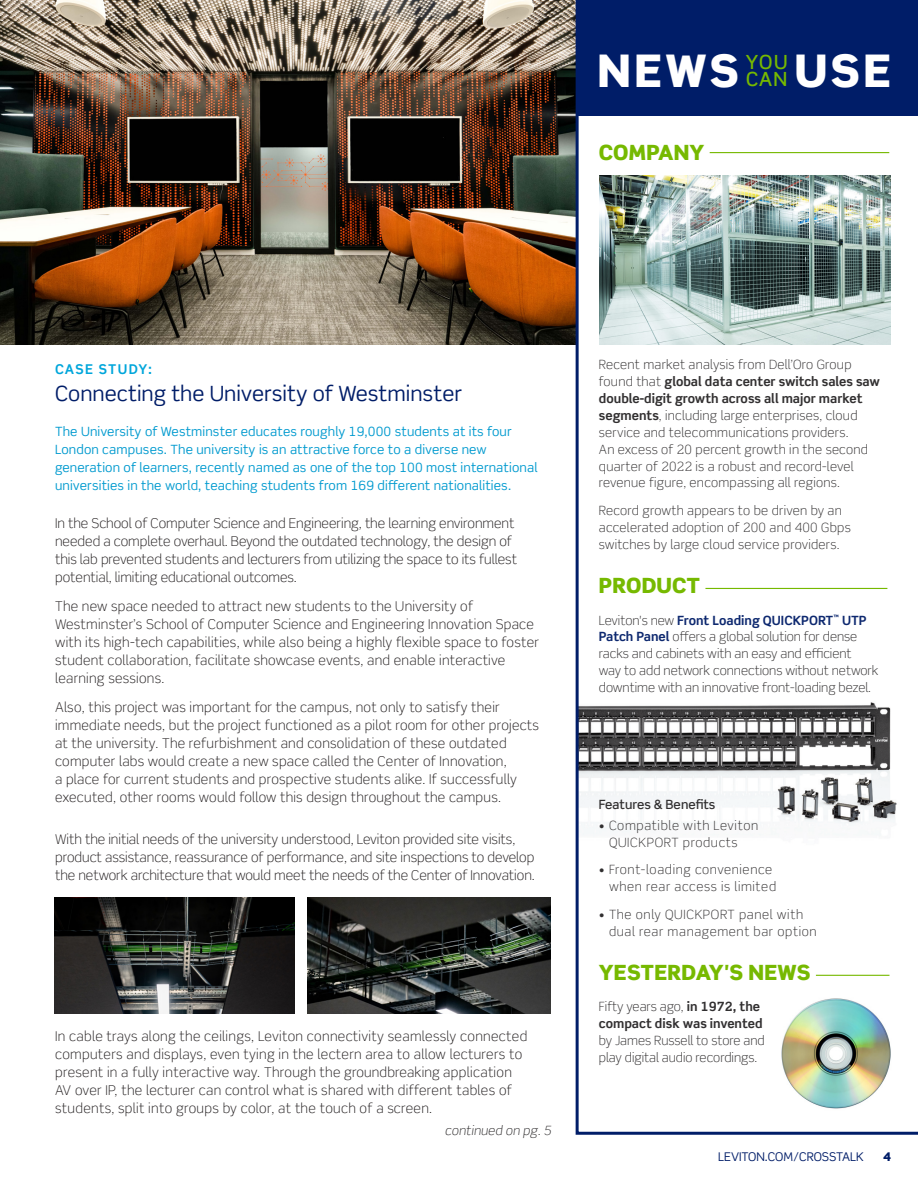
<style>
.page{position:relative;width:918px;height:1188px;background:#fff}
.page>*{position:absolute;margin:0;border:0;box-sizing:border-box;transform-origin:0 0}
.t1{font:900 45px "Scene Std";letter-spacing:.08em;color:#fff}
.NL_-_Body_Copy{font:21px "Scene Std";color:#001d68}
.NL_-_Body_Copy-2{font:900 21px "Scene Std";letter-spacing:.01em;color:#76b900}
.NL_-_News_You_Can_Us{font:900 21px "Scene Std";letter-spacing:.005em;color:#76b900}
.t2{font:500 19.5px/17.2px "Scene Std";letter-spacing:.05em;color:#76b900}
.NL_-_Body_Copy-3{font:300 13.5px/18px "Scene Std";letter-spacing:.02em;color:#231f20}
.NL_-_Body_Copy-4{font:300 13.5px/18px "Scene Std";color:#231f20}
.NL_-_Body_Copy-5{font:700 13.5px "Scene Std";letter-spacing:.09em;color:#00a6db}
.NL_-_Body_Copy-6{font:300 12.75px/16.8px "Scene Std";letter-spacing:.02em;color:#312f30}
.NL_-_Body_Copy-7{font:300 12.75px/16.8px "Scene Std";color:#312f30}
.NL_-_Body_Copy-8{font:12.75px/18px "Scene Std";letter-spacing:.01em;color:#009acf}
.NL_-_Body_Copy-9{font:300 12.75px/16.8px "Scene Std";letter-spacing:.05em;color:#312f30}
.NL_-_Body_Copy-10{font:500 12.75px "Scene Std";color:#312f30}
.NL_-_Body_Copy-11{font:italic 300 12.75px "Scene Std";letter-spacing:.01em;color:#312f30}
.t3{font:12px "Scene Std";color:#001d68}
.t4{font:900 12px "Scene Std";color:#001d68}
.s1{font-weight:700}
.s2{font-weight:700;color:#0d286f}
</style>
<div class="page">
<img style="left:0;top:0;width:576px;height:344px">
<svg style="left:576px;top:0;width:342px;height:1135px"></svg>
<img style="left:600px;top:175px;width:291px;height:169px">
<img style="left:779px;top:996px;width:114px;height:116px">
<img style="left:307px;top:897px;width:243px;height:116px">
<img style="left:54px;top:897px;width:241px;height:116px">
<h1 class="t1" style="left:597px;top:42px;width:295px">NEWS USE</h1>
<h3 class="t2" style="left:746px;top:53px;width:43px">YOU<br>CAN</h3>
<p class="NL_-_News_You_Can_Us" style="left:599px;top:138px;width:107px">COMPANY</p>
<p class="NL_-_Body_Copy-5" style="left:55px;top:361px;width:99px">CASE STUDY:</p>
<p class="NL_-_Body_Copy" style="left:55px;top:381px;width:409px">Connecting the University of Westminster</p>
<p class="NL_-_Body_Copy-8" style="left:55px;top:423px;width:484px">The University of Westminster educates roughly 19,000 students at its four London campuses. The university is an attractive force to a diverse new generation of learners, recently named as one of the top 100 most international universities in the world, teaching students from 169 different nationalities.</p>
<p class="NL_-_Body_Copy-4" style="left:55px;top:514px;width:463px">In the School of Computer Science and Engineering, the learning environment needed a complete overhaul. Beyond the outdated technology, the design of this lab prevented students and lecturers from utilizing the space to its fullest potential, limiting educational outcomes.</p>
<p class="NL_-_Body_Copy-3" style="left:55px;top:597px;width:485px">The new space needed to attract new students to the University of Westminster’s School of Computer Science and Engineering Innovation Space with its high-tech capabilities, while also being a highly flexible space to foster student collaboration, facilitate showcase events, and enable interactive learning sessions.</p>
<p class="NL_-_Body_Copy-3" style="left:55px;top:698px;width:485px">Also, this project was important for the campus, not only to satisfy their immediate needs, but the project functioned as a pilot room for other projects at the university. The refurbishment and consolidation of these outdated computer labs would create a new space called the Center of Innovation,<br>a place for current students and prospective students alike. If successfully executed, other rooms would follow this design throughout the campus.</p>
<p class="NL_-_Body_Copy-4" style="left:55px;top:830px;width:481px">With the initial needs of the university understood, Leviton provided site visits, product assistance, reassurance of performance, and site inspections to develop the network architecture that would meet the needs of the Center of Innovation.</p>
<p class="NL_-_Body_Copy-3" style="left:55px;top:1027px;width:474px">In cable trays along the ceilings, Leviton connectivity seamlessly connected computers and displays, even tying in the lectern area to allow lecturers to present in a fully interactive way. Through the groundbreaking application AV over IP, the lecturer can control what is shared with different tables of students, split into groups by color, at the touch of a screen.</p>
<p class="NL_-_Body_Copy-11" style="left:445px;top:1123px;width:108px">continued on pg. 5</p>
<p class="NL_-_Body_Copy-6" style="left:599px;top:356px;width:283px">Recent market analysis from Dell’Oro Group found that <span class="s1">global data center switch sales saw double-digit growth across all major market segments</span>, including large enterprises, cloud service and telecommunications providers.<br>An excess of 20 percent growth in the second quarter of 2022 is a robust and record-level revenue figure, encompassing all regions.</p>
<p class="NL_-_Body_Copy-6" style="left:599px;top:502px;width:253px">Record growth appears to be driven by an accelerated adoption of 200 and 400 Gbps switches by large cloud service providers.</p>
<p class="NL_-_Body_Copy-2" style="left:599px;top:572px;width:103px">PRODUCT</p>
<p class="NL_-_Body_Copy-7" style="left:599px;top:612px;width:281px">Leviton's new <span class="s2">Front Loading QUICKPORT</span><sup>™</sup> <span class="s2">UTP Patch Panel</span> offers a global solution for dense racks and cabinets with an easy and efficient<br>way to add network connections without network downtime with an innovative front-loading bezel.</p>
<p class="NL_-_Body_Copy-10" style="left:599px;top:796px;width:118px">Features &amp; Benefits</p>
<p class="NL_-_Body_Copy-9" style="left:609px;top:817px;width:151px;text-indent:-10px">• Compatible with Leviton<br>QUICKPORT products</p>
<p class="NL_-_Body_Copy-9" style="left:609px;top:861px;width:169px;text-indent:-10px">• Front-loading convenience when rear access is limited</p>
<p class="NL_-_Body_Copy-9" style="left:609px;top:906px;width:209px;text-indent:-10px">• The only QUICKPORT panel with dual rear management bar option</p>
<p class="NL_-_Body_Copy-2" style="left:599px;top:958px;width:213px">YESTERDAY'S NEWS</p>
<p class="NL_-_Body_Copy-7" style="left:599px;top:998px;width:167px">Fifty years ago, <span class="s1">in 1972, the compact disk was invented </span>by James Russell to store and play digital audio recordings.</p>
<p class="t3" style="left:718px;top:1149px;width:147px">LEVITON.COM/CROSSTALK</p>
<p class="t4" style="left:883px;top:1149px;width:9px">4</p>
</div>
